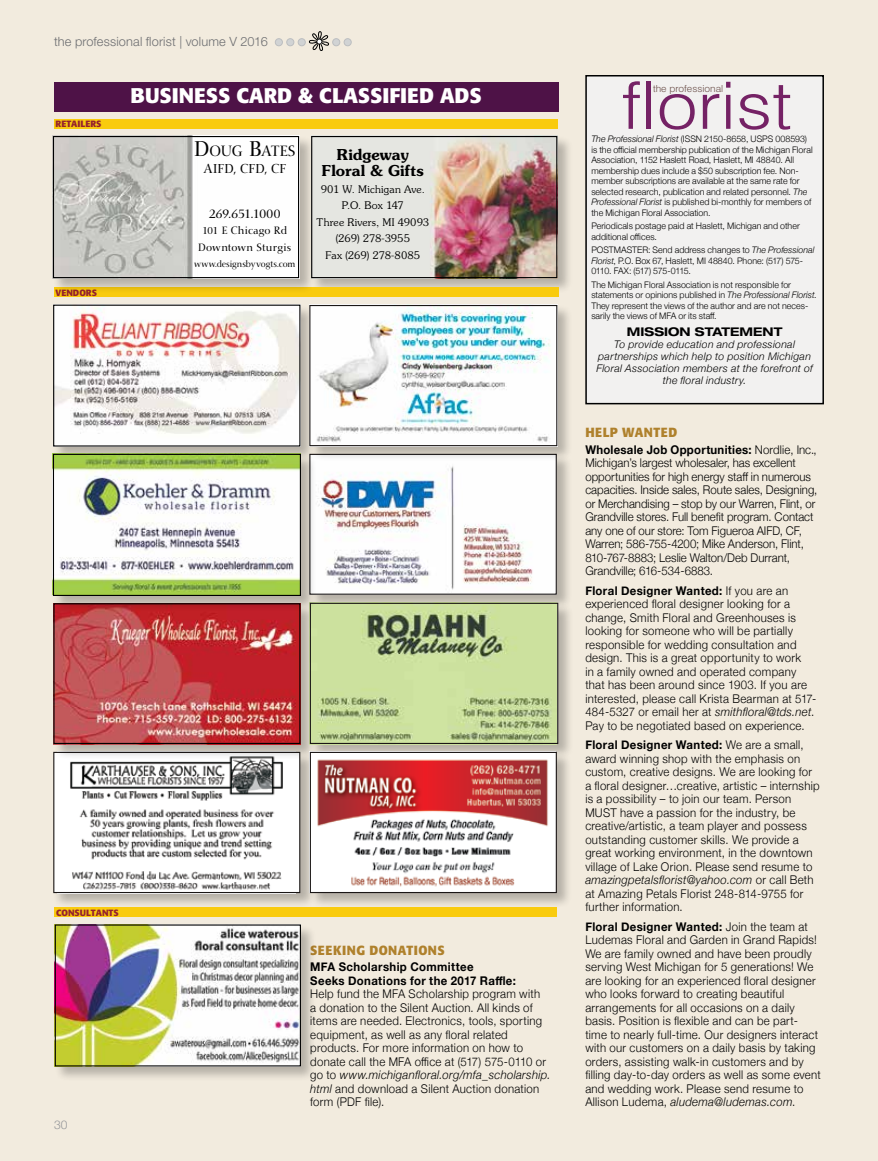
<style>
.page{position:relative;width:878px;height:1161px;background:#f2ebde}
.page>*{position:absolute;margin:0;border:0;box-sizing:border-box;transform-origin:0 0}
.t1{font:300 65.4px "Swiss 721";letter-spacing:.005em;color:#752265;scale:1.12 1}
.t2{font:700 21px "Formata";color:#fff}
.t3{font:600 15px/16.5px "Souvenir";letter-spacing:.005em;color:#000;text-align:center}
.t4{font:14.7px "Nofret";letter-spacing:-.025em;color:#000}
.t5{font:700 13.2px "Formata";letter-spacing:.04em;color:#af812c;scale:.95 1}
.t6{font:300 12.75px "Helvetica Neue LT Std";letter-spacing:.01em;color:#6d6e71}
.t7{font:12.75px "Nofret";letter-spacing:.02em;color:#000}
.t8{font:300 12px/13.5px "Helvetica Neue";letter-spacing:.025em;color:#000;scale:.95 1}
.t9{font:300 12px/13.5px "Helvetica Neue";color:#000;scale:.95 1}
.t10{font:700 12px/13.5px "Helvetica Neue";letter-spacing:.035em;color:#000;scale:.95 1}
.t11{font:700 expanded 12px "Helvetica Neue LT Std";letter-spacing:.005em;color:#000}
.t12{font:300 12px "Helvetica Neue";color:#939598}
.t13{font:italic 300 10.5px/12px "Helvetica Neue";letter-spacing:.03em;color:#000;text-align:center}
.t14{font:300 10.5px/16.5px "Souvenir";letter-spacing:.01em;color:#000;text-align:center}
.t15{font:10.5px/16.5px "Nofret";letter-spacing:.015em;color:#000;text-align:center}
.t16{font:300 9.75px "Swiss 721";color:#6b4f4a;scale:1.05 1}
.t17{font:300 9px/10.5px "Helvetica Neue";letter-spacing:.005em;color:#000}
.t18{font:700 9px "Formata";color:#95212e}
.t19{font:9px "Nofret";color:#000;scale:.95 1}
.s1{font-size:21px}
.s2{font-style:italic}
.s3{font-weight:700}
</style>
<div class="page">
<div style="left:586px;top:76px;width:237px;height:328px;background:#f2f1f0"></div>
<div style="left:585px;top:75px;width:239px;height:329px;border:2px solid #000"></div>
<div style="left:275px;top:39px;width:7px;height:7px;background:#d1d3d4;border-radius:50%"></div>
<div style="left:275px;top:38px;width:8px;height:8px;border:1px solid #bcbec0;border-radius:50%"></div>
<div style="left:287px;top:39px;width:7px;height:7px;background:#d1d3d4;border-radius:50%"></div>
<div style="left:286px;top:38px;width:8px;height:8px;border:1px solid #bcbec0;border-radius:50%"></div>
<div style="left:298px;top:39px;width:7px;height:7px;background:#d1d3d4;border-radius:50%"></div>
<div style="left:298px;top:38px;width:8px;height:8px;border:1px solid #bcbec0;border-radius:50%"></div>
<svg style="left:309px;top:31px;width:20px;height:20px"></svg>
<div style="left:332px;top:39px;width:8px;height:7px;background:#d1d3d4;border-radius:50%"></div>
<div style="left:332px;top:38px;width:8px;height:8px;border:1px solid #bcbec0;border-radius:50%"></div>
<div style="left:344px;top:39px;width:7px;height:7px;background:#d1d3d4;border-radius:50%"></div>
<div style="left:344px;top:38px;width:7px;height:8px;border:1px solid #bcbec0;border-radius:50%"></div>
<div style="left:310px;top:135px;width:263px;height:159px;background:#000;opacity:.25"></div>
<img style="left:315px;top:138px;width:240px;height:138px">
<div style="left:311px;top:136px;width:246px;height:142px;border:1px solid #000"></div>
<div style="left:309px;top:453px;width:263px;height:157px;background:#000;opacity:.25"></div>
<img style="left:316px;top:462px;width:239px;height:131px">
<div style="left:309px;top:454px;width:248px;height:141px;border:1px solid #1b1716"></div>
<div style="left:53px;top:751px;width:263px;height:158px;background:#000;opacity:.25"></div>
<div style="left:54px;top:752px;width:246px;height:141px;background:#fff"></div>
<img style="left:70px;top:760px;width:213px;height:130px">
<div style="left:53px;top:752px;width:247px;height:141px;border:1px solid #1b1716"></div>
<div style="left:52px;top:304px;width:264px;height:158px;background:#000;opacity:.25"></div>
<img style="left:55px;top:307px;width:243px;height:138px">
<div style="left:53px;top:603px;width:263px;height:157px;background:#000;opacity:.25"></div>
<img style="left:55px;top:612px;width:243px;height:130px">
<div style="left:53px;top:603px;width:247px;height:141px;border:1px solid #000"></div>
<div style="left:309px;top:602px;width:265px;height:158px;background:#000;opacity:.25"></div>
<img style="left:312px;top:605px;width:244px;height:137px">
<div style="left:310px;top:603px;width:248px;height:141px;border:1px solid #1b1716"></div>
<div style="left:52px;top:453px;width:264px;height:159px;background:#000;opacity:.25"></div>
<img style="left:55px;top:456px;width:244px;height:138px">
<div style="left:53px;top:454px;width:248px;height:142px;border:1px solid #000"></div>
<div style="left:54px;top:119px;width:503px;height:10px;background:#f9cb0e"></div>
<div style="left:54px;top:287px;width:504px;height:10px;background:#f9cb0e"></div>
<div style="left:309px;top:304px;width:264px;height:158px;background:#000;opacity:.25"></div>
<img style="left:311px;top:307px;width:244px;height:137px">
<div style="left:309px;top:305px;width:248px;height:141px;border:1px solid #1b1716"></div>
<div style="left:309px;top:751px;width:264px;height:158px;background:#000;opacity:.25"></div>
<img style="left:312px;top:754px;width:243px;height:137px">
<div style="left:310px;top:752px;width:247px;height:141px;border:1px solid #1b1716"></div>
<div style="left:54px;top:82px;width:504px;height:30px;background:#4e1247"></div>
<div style="left:54px;top:924px;width:263px;height:158px;background:#000;opacity:.25"></div>
<img style="left:57px;top:926px;width:242px;height:138px">
<div style="left:55px;top:924px;width:246px;height:142px;border:1px solid #000"></div>
<div style="left:55px;top:908px;width:502px;height:9px;background:#f9cb0e"></div>
<div style="left:52px;top:135px;width:263px;height:159px;background:#000;opacity:.25"></div>
<img style="left:55px;top:138px;width:242px;height:138px">
<div style="left:53px;top:136px;width:246px;height:142px;border:1px solid #000"></div>
<p class="t6" style="left:54px;top:34px;width:215px">the professional florist | volume V 2016</p>
<p class="t18" style="left:56px;top:119px;width:47px">RETAILERS</p>
<p class="t18" style="left:56px;top:287px;width:43px">VENDORS</p>
<h2 class="t2" style="left:131px;top:83px;width:352px">BUSINESS CARD &amp; CLASSIFIED ADS</h2>
<p class="t4" style="left:194px;top:142px;width:103px"><span class="s1">D</span>OUG <span class="s1">B</span>ATES</p>
<p class="t7" style="left:204px;top:161px;width:84px">AIFD, CFD, CF</p>
<p class="t7" style="left:209px;top:206px;width:73px">269.651.1000</p>
<p class="t15" style="left:198px;top:222px;width:95px">101 E Chicago Rd<br>Downtown Sturgis</p>
<p class="t19" style="left:194px;top:259px;width:108px">www.designsbyvogts.com</p>
<p class="t3" style="left:322px;top:146px;width:103px">Ridgeway<br>Floral &amp; Gifts</p>
<p class="t14" style="left:316px;top:181px;width:114px">901 W. Michigan Ave.<br>P.O. Box 147<br>Three Rivers, MI 49093 (269) 278-3955<br>Fax (269) 278-8085</p>
<p class="t18" style="left:56px;top:907px;width:64px">CONSULTANTS</p>
<p class="t12" style="left:54px;top:1115px;width:15px">30</p>
<p class="t5" style="left:310px;top:942px;width:143px">SEEKING DONATIONS</p>
<p class="t10" style="left:310px;top:961px;width:218px">MFA Scholarship Committee<br>Seeks Donations for the 2017 Raffle:</p>
<p class="t8" style="left:310px;top:986px;width:254px">Help fund the MFA Scholarship program with<br>a donation to the Silent Auction. All kinds of items are needed. Electronics, tools, sporting equipment, as well as any floral related products. For more information on how to donate call the MFA office at (517) 575-0110 or go to <span class="s2">www.michiganfloral.org/mfa_scholarship. html</span> and download a Silent Auction donation form (PDF file).</p>
<h1 class="t1" style="left:621px;top:66px;width:154px">florist</h1>
<p class="t16" style="left:653px;top:82px;width:68px">the professional</p>
<p class="t17" style="left:591px;top:133px;width:223px"><span class="s2">The Professional Florist</span> (ISSN 2150-8658, USPS 008593) is the official membership publication of the Michigan Floral Association, 1152 Haslett Road, Haslett, MI 48840. All membership dues include a $50 subscription fee. Non&shy;member subscriptions are available at the same rate for selected research, publication and related personnel. <span class="s2">The Professional Florist</span> is published bi-monthly for members of the Michigan Floral Association.</p>
<p class="t17" style="left:591px;top:220px;width:210px">Periodicals postage paid at Haslett, Michigan and other additional offices.</p>
<p class="t17" style="left:591px;top:244px;width:224px">POSTMASTER: Send address changes to <span class="s2">The Professional<br>Florist</span>, P.O. Box 67, Haslett, MI 48840. Phone: (517) 575-<br>0110. FAX: (517) 575-0115.</p>
<p class="t17" style="left:591px;top:279px;width:227px">The Michigan Floral Association is not responsible for statements or opinions published in <span class="s2">The Professional Florist</span>.<br>They represent the views of the author and are not neces&shy;sarily the views of MFA or its staff.</p>
<p class="t11" style="left:627px;top:325px;width:157px">MISSION STATEMENT</p>
<p class="t13" style="left:596px;top:338px;width:218px">To provide education and professional partnerships which help to position Michigan Floral Association members at the forefront of the floral industry.</p>
<p class="t5" style="left:585px;top:424px;width:98px">HELP WANTED</p>
<p class="t9" style="left:585px;top:442px;width:246px"><span class="s3">Wholesale Job Opportunities:</span> Nordlie, Inc., Michigan’s largest wholesaler, has excellent opportunities for high energy staff in numerous capacities. Inside sales, Route sales, Designing, or Merchandising – stop by our Warren, Flint, or Grandville stores. Full benefit program. Contact any one of our store: Tom Figueroa AIFD, CF, Warren; 586-755-4200; Mike Anderson, Flint, 810-767-8883; Leslie Walton/Deb Durrant, Grandville; 616-534-6883.</p>
<p class="t8" style="left:585px;top:583px;width:245px"><span class="s3">Floral Designer Wanted:</span> If you are an experienced floral designer looking for a change, Smith Floral and Greenhouses is looking for someone who will be partially responsible for wedding consultation and design. This is a great opportunity to work<br>in a family owned and operated company that has been around since 1903. If you are interested, please call Krista Bearman at 517- 484-5327 or email her at <span class="s2">smithfloral@tds.net</span>.<br>Pay to be negotiated based on experience.</p>
<p class="t8" style="left:585px;top:737px;width:248px"><span class="s3">Floral Designer Wanted:</span> We are a small, award winning shop with the emphasis on custom, creative designs. We are looking for a floral designer…creative, artistic – internship is a possibility – to join our team. Person MUST have a passion for the industry, be creative/artistic, a team player and possess outstanding customer skills. We provide a great working environment, in the downtown village of Lake Orion. Please send resume to <span class="s2">amazingpetalsflorist@yahoo.com</span> or call Beth at Amazing Petals Florist 248-814-9755 for further information.</p>
<p class="t8" style="left:585px;top:919px;width:249px"><span class="s3">Floral Designer Wanted:</span> Join the team at Ludemas Floral and Garden in Grand Rapids!<br>We are family owned and have been proudly serving West Michigan for 5 generations! We are looking for an experienced floral designer who looks forward to creating beautiful arrangements for all occasions on a daily basis. Position is flexible and can be part&shy;time to nearly full-time. Our designers interact with our customers on a daily basis by taking orders, assisting walk-in customers and by filling day-to-day orders as well as some event and wedding work. Please send resume to Allison Ludema, <span class="s2">aludema@ludemas.com</span>.</p>
</div>
